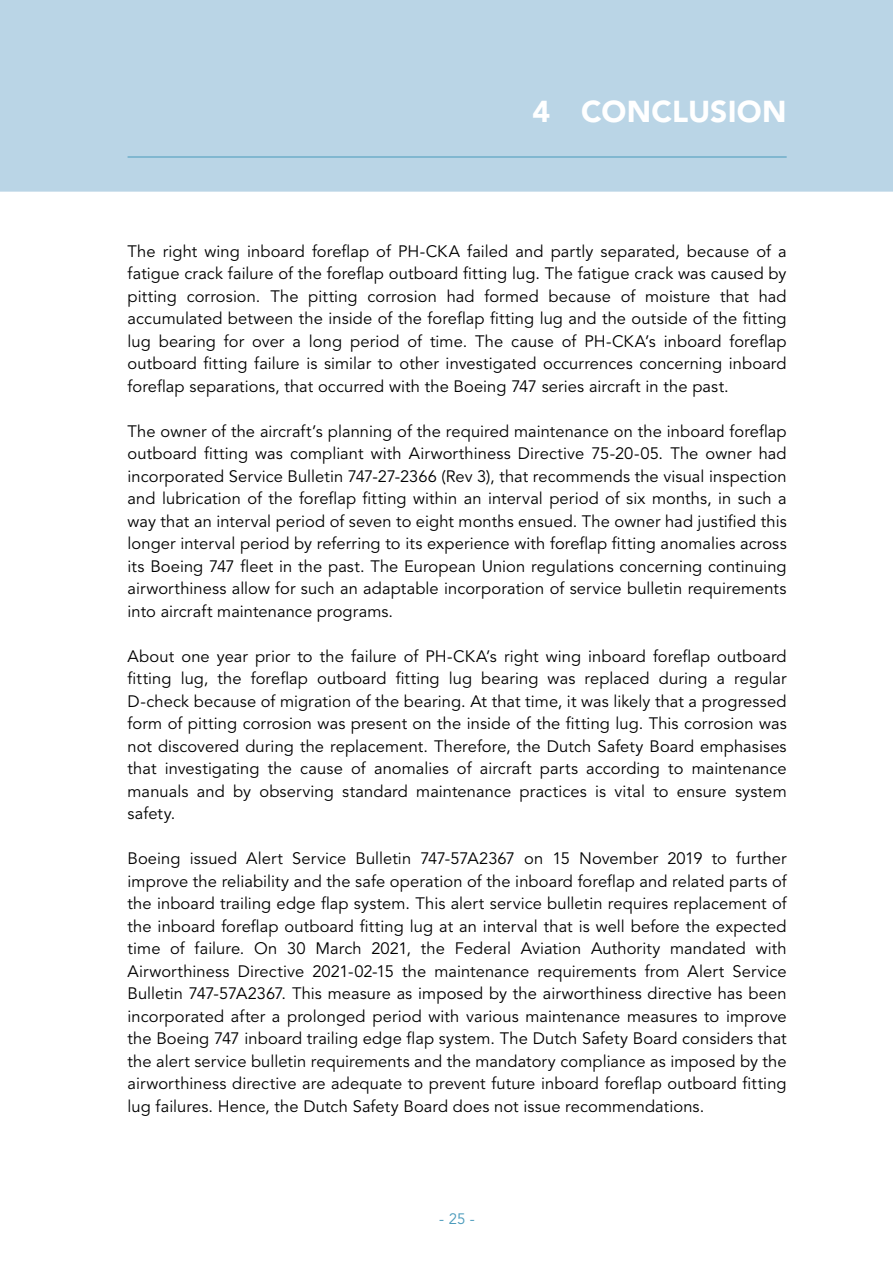
<style>
.page{position:relative;width:893px;height:1263px;background:#fff}
.page>*{position:absolute;margin:0;border:0;box-sizing:border-box;transform-origin:0 0}
.t1{font:900 30px "Avenir LT Std";letter-spacing:.005em;color:#fff}
.Bodytekst{font:16.5px/22.5px "Avenir LT Std";letter-spacing:.005em;color:#000;text-align:justify}
.t2{font:15px "Avenir LT Std";color:#499abb}
</style>
<div class="page">
<div style="left:0;top:0;width:893px;height:192px;background:#bad5e6"></div>
<hr style="left:128px;top:157px;width:659px;height:1px;background:#499abb">
<p class="t1" style="left:533px;top:93px;width:256px">4 CONCLUSION</p>
<p class="Bodytekst" style="left:128px;top:240px;width:661px">The right wing inboard foreflap of PH-CKA failed and partly separated, because of a fatigue crack failure of the foreflap outboard fitting lug. The fatigue crack was caused by pitting corrosion. The pitting corrosion had formed because of moisture that had accumulated between the inside of the foreflap fitting lug and the outside of the fitting lug bearing for over a long period of time. The cause of PH-CKA’s inboard foreflap outboard fitting failure is similar to other investigated occurrences concerning inboard foreflap separations, that occurred with the Boeing 747 series aircraft in the past.</p>
<p class="Bodytekst" style="left:128px;top:420px;width:661px">The owner of the aircraft’s planning of the required maintenance on the inboard foreflap outboard fitting was compliant with Airworthiness Directive 75-20-05. The owner had incorporated Service Bulletin 747-27-2366 (Rev 3), that recommends the visual inspection and lubrication of the foreflap fitting within an interval period of six months, in such a way that an interval period of seven to eight months ensued. The owner had justified this longer interval period by referring to its experience with foreflap fitting anomalies across its Boeing 747 fleet in the past. The European Union regulations concerning continuing airworthiness allow for such an adaptable incorporation of service bulletin requirements into aircraft maintenance programs.</p>
<p class="Bodytekst" style="left:128px;top:645px;width:661px">About one year prior to the failure of PH-CKA’s right wing inboard foreflap outboard fitting lug, the foreflap outboard fitting lug bearing was replaced during a regular D-check because of migration of the bearing. At that time, it was likely that a progressed form of pitting corrosion was present on the inside of the fitting lug. This corrosion was not discovered during the replacement. Therefore, the Dutch Safety Board emphasises that investigating the cause of anomalies of aircraft parts according to maintenance manuals and by observing standard maintenance practices is vital to ensure system safety.</p>
<p class="Bodytekst" style="left:128px;top:848px;width:661px">Boeing issued Alert Service Bulletin 747-57A2367 on 15 November 2019 to further improve the reliability and the safe operation of the inboard foreflap and related parts of the inboard trailing edge flap system. This alert service bulletin requires replacement of the inboard foreflap outboard fitting lug at an interval that is well before the expected time of failure. On 30 March 2021, the Federal Aviation Authority mandated with Airworthiness Directive 2021-02-15 the maintenance requirements from Alert Service Bulletin 747-57A2367. This measure as imposed by the airworthiness directive has been incorporated after a prolonged period with various maintenance measures to improve the Boeing 747 inboard trailing edge flap system. The Dutch Safety Board considers that the alert service bulletin requirements and the mandatory compliance as imposed by the airworthiness directive are adequate to prevent future inboard foreflap outboard fitting lug failures. Hence, the Dutch Safety Board does not issue recommendations.</p>
<p class="t2" style="left:439px;top:1210px;width:37px">- 25 -</p>
</div>
